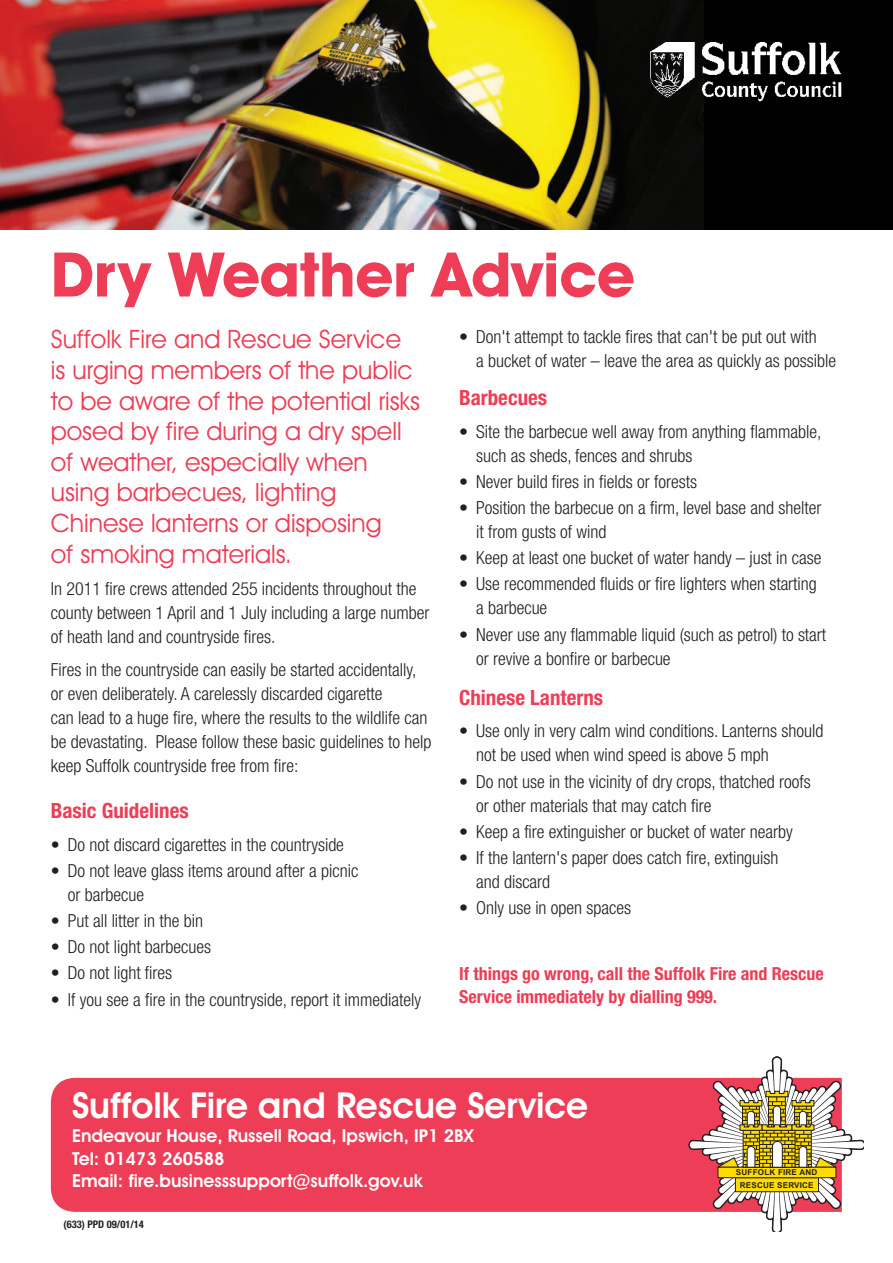
<style>
.page{position:relative;width:893px;height:1263px;background:#fff}
.page>*{position:absolute;margin:0;border:0;box-sizing:border-box;transform-origin:0 0}
.t1{font:700 61.8px "Avant Garde IT Cby BT";color:#ee3d56}
.t2{font:600 36px "Avant Garde IT Cby BT";color:#fff}
.t3{font:25.5px/30.6px "Avant Garde IT Cby BT";color:#ee3d56}
.t4{font:700 condensed 21px "Helvetica Neue LT";color:#ee3d56}
.t5{font:300 condensed 18px/24px "Helvetica Neue LT";color:#231f20}
.t6{font:600 18px/22.5px "Avant Garde IT Cby BT";color:#fff}
.t7{font:700 condensed 18px/22.5px "Helvetica Neue LT";color:#ee3d56}
.t8{font:700 condensed 10.5px "Helvetica Neue LT";color:#231f20}
.t9{font:700 8.1px/12.1px "Arial";letter-spacing:.025em;color:#231f20;text-align:center}
</style>
<div class="page">
<div style="left:0;top:0;width:892px;height:230px;background:#000"></div>
<img style="left:0;top:0;width:703px;height:230px">
<img style="left:650px;top:43px;width:192px;height:58px">
<div style="left:50px;top:1077px;width:638px;height:135px;background:#ee3d56"></div>
<svg style="left:688px;top:1056px;width:176px;height:176px"></svg>
<h1 class="t1" style="left:51px;top:252px;width:585px">Dry Weather Advice</h1>
<h3 class="t3" style="left:51px;top:326px;width:371px">Suffolk Fire and Rescue Service is urging members of the public to be aware of the potential risks posed by fire during a dry spell of weather, especially when using barbecues, lighting<br>Chinese lanterns or disposing<br>of smoking materials.</h3>
<p class="t5" style="left:51px;top:578px;width:380px">In 2011 fire crews attended 255 incidents throughout the county between 1 April and 1 July including a large number of heath land and countryside fires.</p>
<p class="t5" style="left:51px;top:659px;width:382px">Fires in the countryside can easily be started accidentally, or even deliberately. A carelessly discarded cigarette<br>can lead to a huge fire, where the results to the wildlife can be devastating. Please follow these basic guidelines to help keep Suffolk countryside free from fire:</p>
<p class="t4" style="left:51px;top:803px;width:139px">Basic Guidelines</p>
<p class="t5" style="left:51px;top:834px;width:295px">• Do not discard cigarettes in the countryside</p>
<p class="t5" style="left:68px;top:860px;width:292px;text-indent:-17px">• Do not leave glass items around after a picnic or barbecue</p>
<p class="t5" style="left:51px;top:910px;width:154px">• Put all litter in the bin</p>
<p class="t5" style="left:51px;top:936px;width:162px">• Do not light barbecues</p>
<p class="t5" style="left:51px;top:963px;width:123px">• Do not light fires</p>
<p class="t5" style="left:51px;top:989px;width:372px">• If you see a fire in the countryside, report it immediately</p>
<p class="t5" style="left:476px;top:326px;width:362px;text-indent:-17px">• Don't attempt to tackle fires that can't be put out with<br>a bucket of water – leave the area as quickly as possible</p>
<p class="t4" style="left:459px;top:390px;width:90px">Barbecues</p>
<p class="t5" style="left:476px;top:421px;width:347px;text-indent:-17px">• Site the barbecue well away from anything flammable, such as sheds, fences and shrubs</p>
<p class="t5" style="left:459px;top:471px;width:239px">• Never build fires in fields or forests</p>
<p class="t5" style="left:476px;top:497px;width:347px;text-indent:-17px">• Position the barbecue on a firm, level base and shelter it from gusts of wind</p>
<p class="t5" style="left:459px;top:547px;width:364px">• Keep at least one bucket of water handy – just in case</p>
<p class="t5" style="left:476px;top:574px;width:342px;text-indent:-17px">• Use recommended fluids or fire lighters when starting a barbecue</p>
<p class="t5" style="left:476px;top:624px;width:352px;text-indent:-17px">• Never use any flammable liquid (such as petrol) to start or revive a bonfire or barbecue</p>
<p class="t4" style="left:459px;top:690px;width:146px">Chinese Lanterns</p>
<p class="t5" style="left:476px;top:721px;width:349px;text-indent:-17px">• Use only in very calm wind conditions. Lanterns should not be used when wind speed is above 5 mph</p>
<p class="t5" style="left:476px;top:771px;width:336px;text-indent:-17px">• Do not use in the vicinity of dry crops, thatched roofs or other materials that may catch fire</p>
<p class="t5" style="left:459px;top:821px;width:335px">• Keep a fire extinguisher or bucket of water nearby</p>
<p class="t5" style="left:476px;top:847px;width:304px;text-indent:-17px">• If the lantern's paper does catch fire, extinguish and discard</p>
<p class="t5" style="left:459px;top:897px;width:174px">• Only use in open spaces</p>
<p class="t7" style="left:459px;top:964px;width:366px">If things go wrong, call the Suffolk Fire and Rescue<br>Service immediately by dialling 999.</p>
<h2 class="t2" style="left:72px;top:1092px;width:517px">Suffolk Fire and Rescue Service</h2>
<p class="t6" style="left:72px;top:1127px;width:403px">Endeavour House, Russell Road, Ipswich, IP1 2BX<br>Tel: 01473 260588<br>Email: fire.businesssupport@suffolk.gov.uk</p>
<p class="t8" style="left:64px;top:1220px;width:82px">(633) PPD 09/01/14</p>
<p class="t9" style="left:736px;top:1167px;width:83px">SUFFOLK FIRE AND<br>RESCUE SERVICE</p>
</div>
